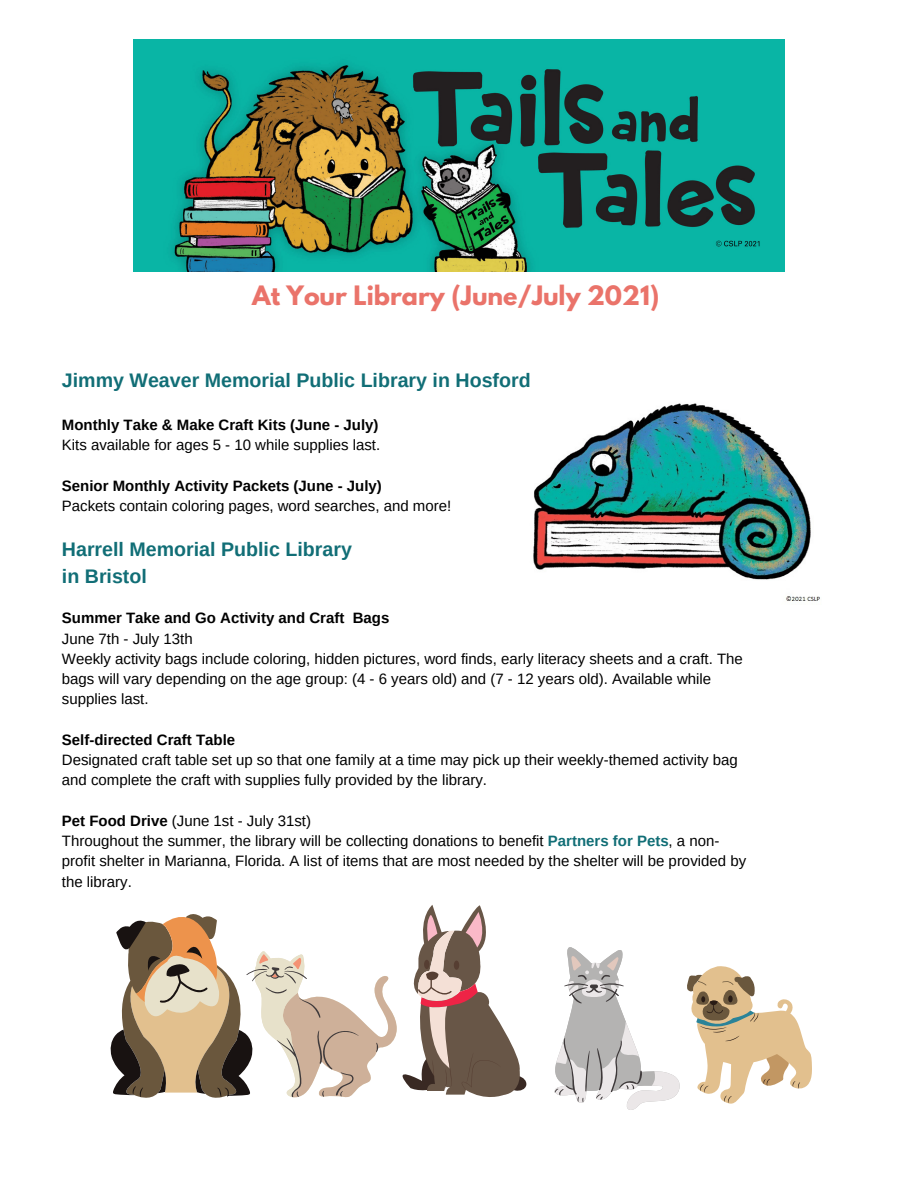
<style>
.page{position:relative;width:918px;height:1188px;background:#fff}
.page>*{position:absolute;margin:0;border:0;box-sizing:border-box;transform-origin:0 0}
.t1{font:700 23.7px "League Spartan";color:#ea736a}
.t2{font:700 19.65px "Arimo";color:#116e76}
.t3{font:15px/20.2px "Arimo";color:#000}
.t4{font:700 15px "Arimo";color:#000}
.s1{font-weight:700}
.s2{font-weight:700;color:#116e76}
</style>
<div class="page">
<img style="left:533px;top:403px;width:287px;height:198px">
<img style="left:133px;top:39px;width:652px;height:232px">
<svg style="left:111px;top:914px;width:286px;height:184px"></svg>
<svg style="left:403px;top:905px;width:123px;height:192px"></svg>
<svg style="left:687px;top:966px;width:125px;height:138px"></svg>
<svg style="left:554px;top:947px;width:125px;height:163px"></svg>
<p class="t1" style="left:252px;top:284px;width:409px">At Your Library (June/July 2021)</p>
<p class="t2" style="left:62px;top:369px;width:470px">Jimmy Weaver Memorial Public Library in Hosford</p>
<p class="t4" style="left:62px;top:416px;width:318px">Monthly Take &amp; Make Craft Kits (June - July)</p>
<p class="t3" style="left:62px;top:435px;width:320px">Kits available for ages 5 - 10 while supplies last.</p>
<p class="t4" style="left:62px;top:477px;width:321px">Senior Monthly Activity Packets (June - July)</p>
<p class="t3" style="left:62px;top:496px;width:391px">Packets contain coloring pages, word searches, and more!</p>
<p class="t2" style="left:62px;top:538px;width:291px">Harrell Memorial Public Library</p>
<p class="t2" style="left:62px;top:565px;width:86px">in Bristol</p>
<p class="t4" style="left:62px;top:610px;width:329px">Summer Take and Go Activity and Craft Bags</p>
<p class="t3" style="left:62px;top:628px;width:132px">June 7th - July 13th</p>
<p class="t3" style="left:62px;top:649px;width:682px">Weekly activity bags include coloring, hidden pictures, word finds, early literacy sheets and a craft. The bags will vary depending on the age group: (4 - 6 years old) and (7 - 12 years old). Available while supplies last.</p>
<p class="t4" style="left:62px;top:731px;width:175px">Self-directed Craft Table</p>
<p class="t3" style="left:62px;top:750px;width:677px">Designated craft table set up so that one family at a time may pick up their weekly-themed activity bag and complete the craft with supplies fully provided by the library.</p>
<p class="t3" style="left:62px;top:811px;width:251px"><span class="s1">Pet Food Drive</span> (June 1st - July 31st)</p>
<p class="t3" style="left:62px;top:831px;width:686px">Throughout the summer, the library will be collecting donations to benefit <span class="s2">Partners for Pets</span>, a non&shy;profit shelter in Marianna, Florida. A list of items that are most needed by the shelter will be provided by the library.</p>
</div>
